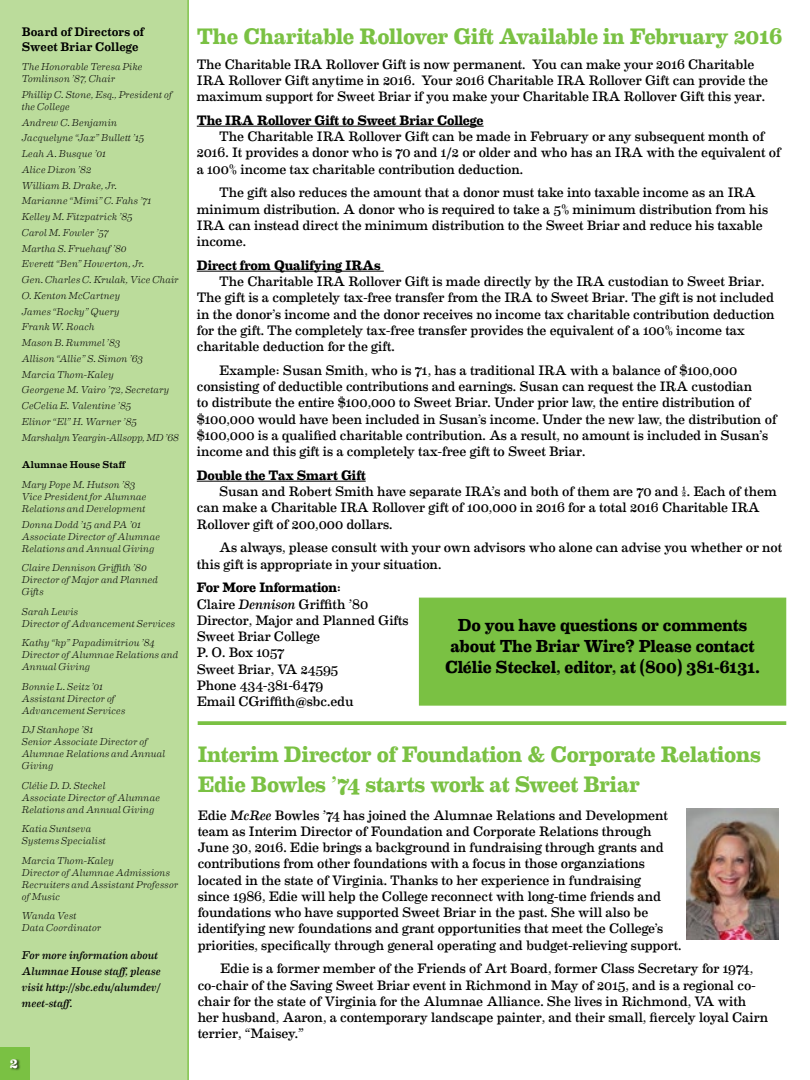
<style>
.page{position:relative;width:810px;height:1080px;background:#fff}
.page>*{position:absolute;margin:0;border:0;box-sizing:border-box;transform-origin:0 0}
.t1{font:700 22.5px/30px "Eames Century Modern";letter-spacing:-.005em;color:#7ac143}
.t2{font:700 17.5px/21px "Eames Century Modern";letter-spacing:-.01em;color:#000;text-align:center}
.t3{font:700 15px "Eames Century Modern";color:#fff}
.t4{font:13.75px/16.2px "Eames Century Modern";letter-spacing:-.005em;color:#000}
.t5{font:700 13.75px "Eames Century Modern";letter-spacing:-.005em;color:#000}
.t6{font:500 12.5px/15px "Eames Century Modern";letter-spacing:.01em;color:#000}
.t7{font:italic 11.25px/16.2px "Eames Century Modern";letter-spacing:.01em;color:#000}
.t8{font:italic 300 10px/12px "Eames Century Modern";letter-spacing:.02em;color:#000}
.t9{font:500 10px "Eames Century Modern";letter-spacing:.025em;color:#000}
.s1{font-weight:700}
.s2{font-style:italic}
</style>
<div class="page">
<div style="left:419px;top:598px;width:367px;height:108px;background:#7ac143;border:1px solid #7ac143"></div>
<div style="left:0;top:0;width:189px;height:1080px;background:#bbdc9b"></div>
<hr style="left:197px;top:126px;width:287px;height:1px;background:#000">
<hr style="left:197px;top:271px;width:187px;height:1px;background:#000">
<hr style="left:197px;top:481px;width:169px;height:1px;background:#000">
<div style="left:0;top:1048px;width:29px;height:32px;background:#7ac143"></div>
<svg style="left:198px;top:721px;width:588px;height:4px;background:#82c44e"></svg>
<img style="left:687px;top:809px;width:92px;height:131px">
<div style="left:10px;top:1059px;width:11px;height:12px;background:#000;opacity:.75"></div>
<p class="t6" style="left:22px;top:23px;width:124px">Board of Directors of<br>Sweet Briar College</p>
<p class="t8" style="left:22px;top:60px;width:122px">The Honorable Teresa Pike<br>Tomlinson ’87, Chair</p>
<p class="t8" style="left:22px;top:88px;width:152px">Phillip C. Stone, Esq., President of the College</p>
<p class="t8" style="left:22px;top:114px;width:159px;line-height:15.8px">Andrew C. Benjamin<br>Jacquelyne “Jax” Bullett ’15<br>Leah A. Busque ’01<br>Alice Dixon ’82<br>William B. Drake, Jr.<br>Marianne “Mimi” C. Fahs ’71<br>Kelley M. Fitzpatrick ’85<br>Carol M. Fowler ’57<br>Martha S. Fruehauf ’80<br>Everett “Ben” Howerton, Jr.<br>Gen. Charles C. Krulak, Vice Chair<br>O. Kenton McCartney<br>James “Rocky” Query<br>Frank W. Roach<br>Mason B. Rummel ’83<br>Allison “Allie” S. Simon ’63<br>Marcia Thom-Kaley<br>Georgene M. Vairo ’72, Secretary<br>CeCelia E. Valentine ’85<br>Elinor “El” H. Warner ’85<br>Marshalyn Yeargin-Allsopp, MD ’68</p>
<p class="t9" style="left:22px;top:457px;width:106px">Alumnae House Staff</p>
<p class="t8" style="left:22px;top:478px;width:126px">Mary Pope M. Hutson ’83<br>Vice President for Alumnae<br>Relations and Development</p>
<p class="t8" style="left:22px;top:517px;width:140px">Donna Dodd ’15 and PA ’01<br>Associate Director of Alumnae<br>Relations and Annual Giving</p>
<p class="t8" style="left:22px;top:561px;width:138px">Claire Dennison Griffith ’80<br>Director of Major and Planned<br>Gifts</p>
<p class="t8" style="left:22px;top:604px;width:155px">Sarah Lewis<br>Director of Advancement Services</p>
<p class="t8" style="left:22px;top:636px;width:158px">Kathy “kp” Papadimitriou ’84<br>Director of Alumnae Relations and<br>Annual Giving</p>
<p class="t8" style="left:22px;top:679px;width:105px">Bonnie L. Seitz ’01<br>Assistant Director of<br>Advancement Services</p>
<p class="t8" style="left:22px;top:723px;width:145px">DJ Stanhope ’81<br>Senior Associate Director of<br>Alumnae Relations and Annual<br>Giving</p>
<p class="t8" style="left:22px;top:778px;width:140px">Clélie D. D. Steckel<br>Associate Director of Alumnae<br>Relations and Annual Giving</p>
<p class="t8" style="left:22px;top:822px;width:86px">Katia Suntseva<br>Systems Specialist</p>
<p class="t8" style="left:22px;top:853px;width:158px">Marcia Thom-Kaley<br>Director of Alumnae Admissions<br>Recruiters and Assistant Professor of Music</p>
<p class="t8" style="left:22px;top:909px;width:81px">Wanda Vest<br>Data Coordinator</p>
<p class="t7" style="left:22px;top:946px;width:141px">For more information about<br>Alumnae House staff, please visit http://sbc.edu/alumdev/ meet-staff.</p>
<p class="t3" style="left:10px;top:1047px;width:10px">2</p>
<p class="t3" style="left:10px;top:1052px;width:10px">2</p>
<h1 class="t1" style="left:197px;top:20px;width:587px">The Charitable Rollover Gift Available in February 2016</h1>
<p class="t4" style="left:197px;top:55px;width:573px">The Charitable IRA Rollover Gift is now permanent. You can make your 2016 Charitable<br>IRA Rollover Gift anytime in 2016. Your 2016 Charitable IRA Rollover Gift can provide the maximum support for Sweet Briar if you make your Charitable IRA Rollover Gift this year.</p>
<p class="t5" style="left:197px;top:110px;width:288px">The IRA Rollover Gift to Sweet Briar College</p>
<p class="t4" style="left:197px;top:127px;width:586px;text-indent:22px">The Charitable IRA Rollover Gift can be made in February or any subsequent month of<br>2016. It provides a donor who is 70 and 1/2 or older and who has an IRA with the equivalent of a 100% income tax charitable contribution deduction.</p>
<p class="t4" style="left:197px;top:184px;width:573px;text-indent:22px">The gift also reduces the amount that a donor must take into taxable income as an IRA minimum distribution. A donor who is required to take a 5% minimum distribution from his IRA can instead direct the minimum distribution to the Sweet Briar and reduce his taxable income.</p>
<p class="t5" style="left:197px;top:255px;width:185px">Direct from Qualifying IRAs</p>
<p class="t4" style="left:197px;top:272px;width:579px;text-indent:22px">The Charitable IRA Rollover Gift is made directly by the IRA custodian to Sweet Briar.<br>The gift is a completely tax-free transfer from the IRA to Sweet Briar. The gift is not included in the donor’s income and the donor receives no income tax charitable contribution deduction for the gift. The completely tax-free transfer provides the equivalent of a 100% income tax charitable deduction for the gift.</p>
<p class="t4" style="left:197px;top:361px;width:582px;text-indent:22px">Example: Susan Smith, who is 71, has a traditional IRA with a balance of $100,000 consisting of deductible contributions and earnings. Susan can request the IRA custodian<br>to distribute the entire $100,000 to Sweet Briar. Under prior law, the entire distribution of $100,000 would have been included in Susan’s income. Under the new law, the distribution of $100,000 is a qualified charitable contribution. As a result, no amount is included in Susan’s income and this gift is a completely tax-free gift to Sweet Briar.</p>
<p class="t5" style="left:197px;top:465px;width:170px">Double the Tax Smart Gift</p>
<p class="t4" style="left:197px;top:482px;width:581px;text-indent:22px">Susan and Robert Smith have separate IRA’s and both of them are 70 and ½. Each of them can make a Charitable IRA Rollover gift of 100,000 in 2016 for a total 2016 Charitable IRA<br>Rollover gift of 200,000 dollars.</p>
<p class="t4" style="left:197px;top:539px;width:587px;text-indent:22px">As always, please consult with your own advisors who alone can advise you whether or not this gift is appropriate in your situation.</p>
<p class="t4" style="left:197px;top:579px;width:213px"><span class="s1">For More Information:<br></span>Claire <span class="s2">Dennison</span> Griffith ’80<br>Director, Major and Planned Gifts<br>Sweet Briar College<br>P. O. Box 1057<br>Sweet Briar, VA 24595<br>Phone 434-381-6479<br>Email CGriffith@sbc.edu</p>
<p class="t2" style="left:445px;top:614px;width:317px">Do you have questions or comments about The Briar Wire? Please contact<br>Clélie Steckel, editor, at (800) 381-6131.</p>
<h1 class="t1" style="left:198px;top:738px;width:565px">Interim Director of Foundation &amp; Corporate Relations<br>Edie Bowles ’74 starts work at Sweet Briar</h1>
<p class="t4" style="left:198px;top:806px;width:485px">Edie <span class="s2">McRee</span> Bowles ’74 has joined the Alumnae Relations and Development team as Interim Director of Foundation and Corporate Relations through June 30, 2016. Edie brings a background in fundraising through grants and contributions from other foundations with a focus in those organziations located in the state of Virginia. Thanks to her experience in fundraising<br>since 1986, Edie will help the College reconnect with long-time friends and foundations who have supported Sweet Briar in the past. She will also be identifying new foundations and grant opportunities that meet the College’s priorities, specifically through general operating and budget-relieving support.</p>
<p class="t4" style="left:198px;top:960px;width:572px;text-indent:22px">Edie is a former member of the Friends of Art Board, former Class Secretary for 1974, co-chair of the Saving Sweet Briar event in Richmond in May of 2015, and is a regional co&shy;chair for the state of Virginia for the Alumnae Alliance. She lives in Richmond, VA with her husband, Aaron, a contemporary landscape painter, and their small, fiercely loyal Cairn terrier, “Maisey.”</p>
</div>
